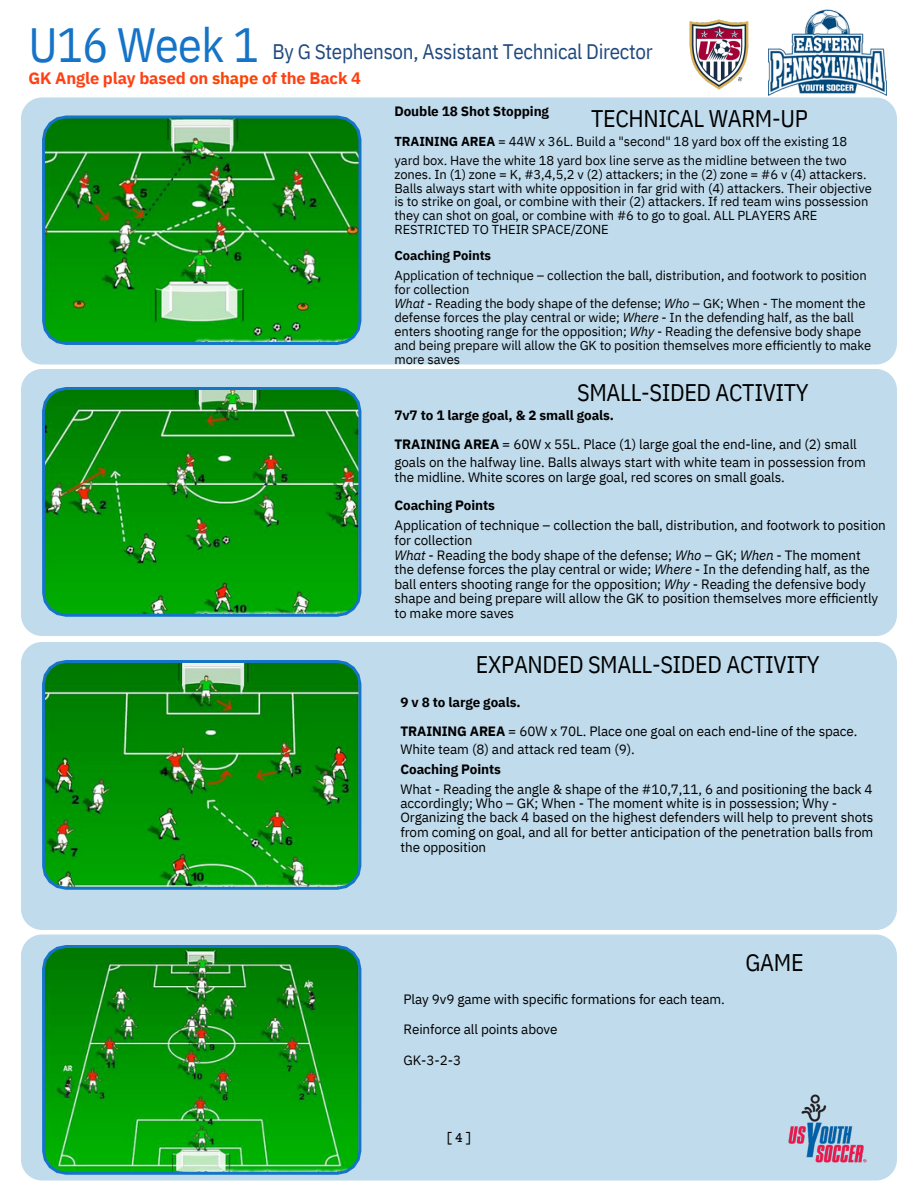
<style>
.page{position:relative;width:918px;height:1188px;background:#fff}
.page>*{position:absolute;margin:0;border:0;box-sizing:border-box;transform-origin:0 0}
.t1{font:48px "IBM Plex Sans Cond";letter-spacing:-.015em;color:#1574c7}
.t2{font:24px "IBM Plex Sans Cond";letter-spacing:-.015em;color:#000}
.t3{font:21px "IBM Plex Sans Cond";letter-spacing:-.015em;color:#1e497e}
.t4{font:700 16.5px "IBM Plex Sans";letter-spacing:-.01em;color:#ff4013}
.t5{font:15px "Courier Prime";color:#000}
.t6{font:13.5px/29.2px "IBM Plex Sans";letter-spacing:-.01em;color:#000}
.t7{font:700 13.5px "IBM Plex Sans";letter-spacing:-.01em;color:#000}
.t8{font:13.05px "IBM Plex Sans";letter-spacing:-.01em;color:#000}
.t9{font:700 13.05px "IBM Plex Sans";letter-spacing:-.01em;color:#000}
.s1{color:#fa4400}
.s2{font-weight:700}
.s3{font-style:italic}
</style>
<div class="page">
<div style="left:21px;top:934px;width:876px;height:247px;background:#c0dbec"></div>
<div style="left:21px;top:642px;width:876px;height:288px;background:#c0dbec"></div>
<div style="left:21px;top:369px;width:876px;height:267px;background:#c0dbec"></div>
<div style="left:21px;top:94px;width:876px;height:271px;background:#c0dbec"></div>
<svg style="left:42px;top:116px;width:319px;height:229px;background:#1d9423"></svg>
<svg style="left:42px;top:660px;width:319px;height:230px;background:#16901b"></svg>
<svg style="left:42px;top:387px;width:319px;height:230px;background:#129419"></svg>
<img style="left:42px;top:945px;width:319px;height:230px">
<img style="left:768px;top:9px;width:118px;height:87px">
<img style="left:683px;top:19px;width:73px;height:78px">
<img style="left:782px;top:1088px;width:92px;height:82px">
<p class="t1" style="left:28px;top:13px;width:232px">U16 Week 1</p>
<p class="t3" style="left:272px;top:37px;width:382px">By G Stephenson, Assistant Technical Director</p>
<h6 class="t4" style="left:28px;top:67px;width:334px">GK Angle play based on <span class="s1">shape</span> of the Back 4</h6>
<p class="t7" style="left:395px;top:102px;width:156px">Double 18 Shot Stopping</p>
<p class="t2" style="left:591px;top:103px;width:218px">TECHNICAL WARM-UP</p>
<p class="t8" style="left:395px;top:132px;width:454px"><span class="s2">TRAINING AREA</span> = 44W x 36L. Build a "second" 18 yard box off the existing 18</p>
<p class="t8" style="left:395px;top:152px;width:454px">yard box. Have the white 18 yard box line serve as the midline between the two</p>
<p class="t8" style="left:395px;top:166px;width:474px">zones. In (1) zone = K, #3,4,5,2 v (2) attackers; in the (2) zone = #6 v (4) attackers.</p>
<p class="t8" style="left:395px;top:180px;width:479px">Balls always start with white opposition in far grid with (4) attackers. Their objective</p>
<h2 class="t8" style="left:395px;top:193px;width:475px">is to strike on goal, or combine with their (2) attackers. If red team wins possession</h2>
<p class="t8" style="left:395px;top:207px;width:424px">they can shot on goal, or combine with #6 to go to goal. ALL PLAYERS ARE</p>
<p class="t8" style="left:395px;top:221px;width:216px">RESTRICTED TO THEIR SPACE/ZONE</p>
<p class="t9" style="left:395px;top:247px;width:98px">Coaching Points</p>
<p class="t8" style="left:395px;top:266px;width:474px">Application of technique – collection the ball, distribution, and footwork to position</p>
<p class="t8" style="left:395px;top:280px;width:76px">for collection</p>
<p class="t8" style="left:395px;top:294px;width:473px"><span class="s3">What</span> - Reading the body shape of the defense; <span class="s3">Who</span> – GK; When - The moment the</p>
<p class="t8" style="left:395px;top:308px;width:461px">defense forces the play central or wide; <span class="s3">Where</span> - In the defending half, as the ball</p>
<p class="t8" style="left:395px;top:322px;width:468px">enters shooting range for the opposition; <span class="s3">Why</span> - Reading the defensive body shape</p>
<p class="t8" style="left:395px;top:337px;width:478px">and being prepare will allow the GK to position themselves more efficiently to make</p>
<h2 class="t8" style="left:395px;top:351px;width:67px">more saves</h2>
<h2 class="t2" style="left:577px;top:377px;width:233px">SMALL-SIDED ACTIVITY</h2>
<p class="t6" style="left:395px;top:400px;width:464px"><span class="s2">7v7 to 1 large goal, &amp; 2 small goals.<br>TRAINING AREA</span> = 60W x 55L. Place (1) large goal the end-line, and (2) small</p>
<p class="t6" style="left:395px;top:448px;width:473px">goals on the halfway line. Balls always start with white team in possession from</p>
<p class="t6" style="left:395px;top:462px;width:392px">the midline. White scores on large goal, red scores on small goals.</p>
<p class="t7" style="left:395px;top:496px;width:102px">Coaching Points</p>
<h2 class="t6" style="left:395px;top:511px;width:493px">Application of technique – collection the ball, distribution, and footwork to position</h2>
<p class="t6" style="left:395px;top:525px;width:79px">for collection</p>
<p class="t6" style="left:395px;top:540px;width:468px"><span class="s3">What</span> - Reading the body shape of the defense; <span class="s3">Who</span> – GK; <span class="s3">When</span> - The moment</p>
<p class="t6" style="left:395px;top:555px;width:477px">the defense forces the play central or wide; <span class="s3">Where</span> - In the defending half, as the</p>
<p class="t6" style="left:395px;top:569px;width:473px">ball enters shooting range for the opposition; <span class="s3">Why</span> - Reading the defensive body</p>
<p class="t6" style="left:395px;top:584px;width:485px">shape and being prepare will allow the GK to position themselves more efficiently</p>
<p class="t6" style="left:395px;top:598px;width:121px">to make more saves</p>
<p class="t2" style="left:476px;top:648px;width:345px">EXPANDED SMALL-SIDED ACTIVITY</p>
<p class="t6" style="left:400px;top:687px;width:459px"><span class="s2">9 v 8 to large goals.<br>TRAINING AREA</span> = 60W x 70L. Place one goal on each end-line of the space.</p>
<p class="t6" style="left:400px;top:734px;width:236px">White team (8) and attack red team (9).</p>
<p class="t7" style="left:400px;top:760px;width:102px">Coaching Points</p>
<p class="t6" style="left:400px;top:775px;width:474px">What - Reading the angle &amp; shape of the #10,7,11, 6 and positioning the back 4</p>
<p class="t6" style="left:400px;top:788px;width:438px">accordingly; Who – GK; When - The moment white is in possession; Why -</p>
<p class="t6" style="left:400px;top:803px;width:474px">Organizing the back 4 based on the highest defenders will help to prevent shots</p>
<p class="t6" style="left:400px;top:817px;width:474px">from coming on goal, and all for better anticipation of the penetration balls from</p>
<p class="t6" style="left:400px;top:832px;width:87px">the opposition</p>
<p class="t6" style="left:404px;top:984px;width:323px">Play 9v9 game with specific formations for each team.</p>
<p class="t6" style="left:404px;top:1015px;width:155px">Reinforce all points above</p>
<p class="t6" style="left:404px;top:1045px;width:59px">GK-3-2-3</p>
<p class="t2" style="left:746px;top:947px;width:60px">GAME</p>
<h4 class="t5" style="left:445px;top:1131px;width:28px">[4]</h4>
</div>
